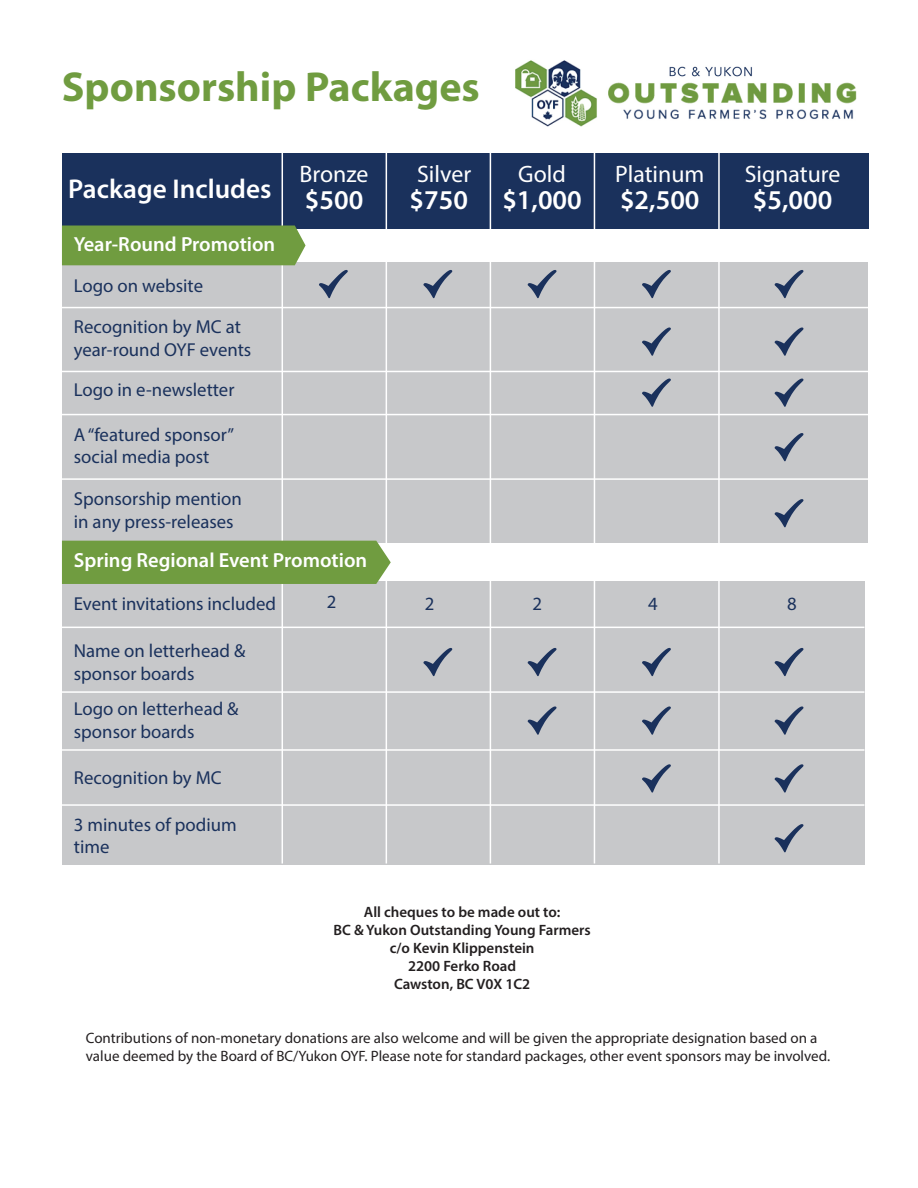
<style>
.page{position:relative;width:918px;height:1188px;background:#fff}
.page>*{position:absolute;margin:0;border:0;box-sizing:border-box;transform-origin:0 0}
.t1{font:700 42px "Myriad Pro";color:#709c40}
.t2{font:600 27.3px "Myriad Pro";color:#fff}
.t3{font:23.85px "Myriad Pro";color:#fff}
.t4{font:600 20.4px "Myriad Pro";color:#fff}
.t5{font:18.75px/22.5px "Myriad Pro";color:#1a315c}
.t6{font:15px/18px "Myriad Pro";color:#231f20}
.t7{font:600 15px/18px "Myriad Pro";color:#231f20;text-align:center}
</style>
<div class="page">
<div style="left:62px;top:262px;width:805px;height:281px;background:#c7c8ca"></div>
<div style="left:62px;top:582px;width:802px;height:283px;background:#c7c8ca"></div>
<div style="left:62px;top:153px;width:807px;height:76px;background:#1a315c"></div>
<img style="left:516px;top:60px;width:341px;height:67px">
<hr style="left:282px;top:134px;width:1px;height:730px;background:#fff">
<hr style="left:386px;top:134px;width:1px;height:730px;background:#fff">
<hr style="left:490px;top:134px;width:1px;height:730px;background:#fff">
<hr style="left:594px;top:134px;width:1px;height:730px;background:#fff">
<hr style="left:718px;top:134px;width:2px;height:730px;background:#fff">
<div style="left:62px;top:226px;width:244px;height:39px;background:#709c40"></div>
<div style="left:62px;top:541px;width:329px;height:43px;background:#709c40"></div>
<hr style="left:62px;top:307px;width:806px;height:1px;background:#fff">
<hr style="left:62px;top:371px;width:806px;height:1px;background:#fff">
<hr style="left:62px;top:414px;width:806px;height:1px;background:#fff">
<hr style="left:62px;top:478px;width:806px;height:2px;background:#fff">
<hr style="left:62px;top:691px;width:802px;height:2px;background:#fff">
<hr style="left:62px;top:627px;width:802px;height:1px;background:#fff">
<hr style="left:62px;top:749px;width:802px;height:2px;background:#fff">
<hr style="left:62px;top:804px;width:802px;height:2px;background:#fff">
<svg style="left:319px;top:270px;width:29px;height:28px"></svg>
<svg style="left:423px;top:270px;width:29px;height:28px"></svg>
<svg style="left:528px;top:270px;width:29px;height:28px"></svg>
<svg style="left:642px;top:270px;width:29px;height:28px"></svg>
<svg style="left:775px;top:270px;width:29px;height:28px"></svg>
<svg style="left:423px;top:648px;width:29px;height:28px"></svg>
<svg style="left:528px;top:648px;width:29px;height:28px"></svg>
<svg style="left:642px;top:648px;width:29px;height:28px"></svg>
<svg style="left:775px;top:648px;width:29px;height:28px"></svg>
<svg style="left:528px;top:706px;width:29px;height:29px"></svg>
<svg style="left:642px;top:706px;width:29px;height:29px"></svg>
<svg style="left:775px;top:706px;width:29px;height:29px"></svg>
<svg style="left:642px;top:764px;width:29px;height:29px"></svg>
<svg style="left:775px;top:764px;width:29px;height:29px"></svg>
<svg style="left:775px;top:824px;width:29px;height:28px"></svg>
<svg style="left:642px;top:327px;width:29px;height:29px"></svg>
<svg style="left:642px;top:378px;width:29px;height:29px"></svg>
<svg style="left:775px;top:327px;width:29px;height:29px"></svg>
<svg style="left:775px;top:378px;width:29px;height:29px"></svg>
<svg style="left:775px;top:433px;width:29px;height:28px"></svg>
<svg style="left:775px;top:499px;width:29px;height:28px"></svg>
<h1 class="t1" style="left:62px;top:60px;width:420px">Sponsorship Packages</h1>
<h2 class="t2" style="left:68px;top:171px;width:205px">Package Includes</h2>
<p class="t4" style="left:74px;top:231px;width:203px">Year-Round Promotion</p>
<p class="t5" style="left:74px;top:274px;width:131px">Logo on website</p>
<p class="t5" style="left:74px;top:315px;width:179px">Recognition by MC at year-round OYF events</p>
<p class="t5" style="left:74px;top:378px;width:162px">Logo in e-newsletter</p>
<p class="t5" style="left:74px;top:423px;width:162px">A “featured sponsor” social media post</p>
<p class="t5" style="left:74px;top:487px;width:169px">Sponsorship mention in any press-releases</p>
<p class="t3" style="left:417px;top:159px;width:55px">Silver</p>
<p class="t3" style="left:518px;top:159px;width:49px">Gold</p>
<p class="t3" style="left:615px;top:159px;width:91px">Platinum</p>
<p class="t3" style="left:745px;top:159px;width:97px">Signature</p>
<p class="t3" style="left:300px;top:159px;width:70px">Bronze</p>
<h2 class="t2" style="left:305px;top:182px;width:60px">$500</h2>
<h2 class="t2" style="left:410px;top:182px;width:60px">$750</h2>
<h2 class="t2" style="left:502px;top:182px;width:81px">$1,000</h2>
<h2 class="t2" style="left:620px;top:182px;width:81px">$2,500</h2>
<h2 class="t2" style="left:753px;top:182px;width:81px">$5,000</h2>
<p class="t4" style="left:74px;top:548px;width:295px">Spring Regional Event Promotion</p>
<p class="t5" style="left:74px;top:592px;width:204px">Event invitations included</p>
<p class="t5" style="left:327px;top:590px;width:11px">2</p>
<p class="t5" style="left:425px;top:592px;width:11px">2</p>
<p class="t5" style="left:533px;top:592px;width:11px">2</p>
<p class="t5" style="left:648px;top:592px;width:11px">4</p>
<p class="t5" style="left:787px;top:592px;width:11px">8</p>
<p class="t5" style="left:74px;top:639px;width:173px">Name on letterhead &amp; sponsor boards</p>
<p class="t5" style="left:74px;top:698px;width:166px">Logo on letterhead &amp; sponsor boards</p>
<p class="t5" style="left:74px;top:766px;width:149px">Recognition by MC</p>
<p class="t5" style="left:74px;top:813px;width:164px">3 minutes of podium time</p>
<p class="t7" style="left:333px;top:903px;width:259px">All cheques to be made out to:<br>BC &amp; Yukon Outstanding Young Farmers c/o Kevin Klippenstein<br>2200 Ferko Road<br>Cawston, BC V0X 1C2</p>
<p class="t6" style="left:86px;top:1029px;width:746px">Contributions of non-monetary donations are also welcome and will be given the appropriate designation based on a value deemed by the Board of BC/Yukon OYF. Please note for standard packages, other event sponsors may be involved.</p>
</div>
